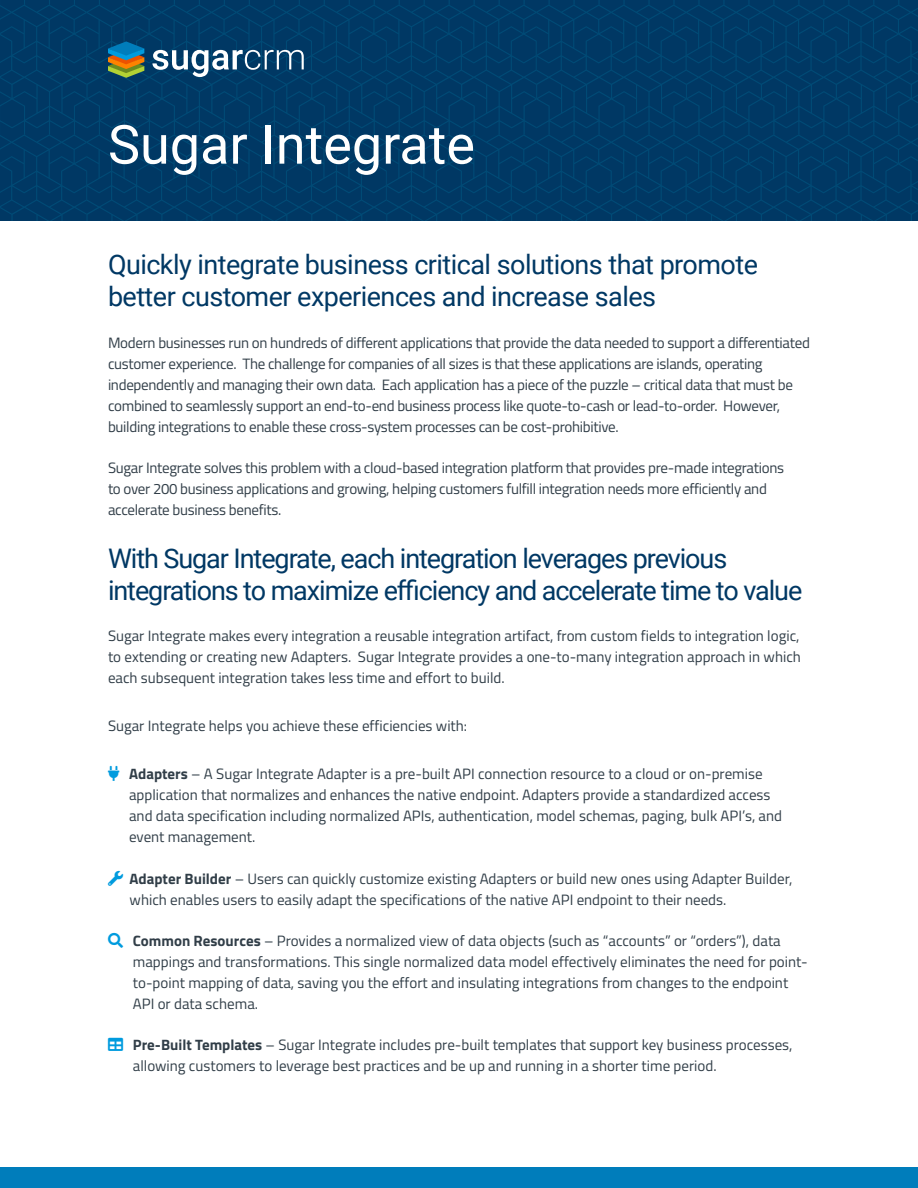
<style>
.page{position:relative;width:918px;height:1188px;background:#fff}
.page>*{position:absolute;margin:0;border:0;box-sizing:border-box;transform-origin:0 0}
.t1{font:54px "Roboto";color:#fff}
.t2{font:27px/32.4px "Roboto";letter-spacing:-.04em;color:#003864}
.t3{font:27px/32.4px "Roboto";letter-spacing:-.02em;color:#003864}
.t4{font:15px/21px "Titillium";color:#313e48}
.t5{font:15px/21px "Titillium";letter-spacing:-.02em;color:#313e48}
.s1{font-weight:700}
</style>
<div class="page">
<div style="left:0;top:1168px;width:918px;height:20px;background:#007dbb"></div>
<svg style="left:0;top:0;width:918px;height:220px;background:#023c67"></svg>
<p class="t1" style="left:108px;top:107px;width:369px">Sugar Integrate</p>
<p class="t3" style="left:108px;top:247px;width:652px">Quickly integrate business critical solutions that promote better customer experiences and increase sales</p>
<p class="t5" style="left:108px;top:331px;width:703px">Modern businesses run on hundreds of different applications that provide the data needed to support a differentiated customer experience. The challenge for companies of all sizes is that these applications are islands, operating independently and managing their own data. Each application has a piece of the puzzle – critical data that must be combined to seamlessly support an end-to-end business process like quote-to-cash or lead-to-order. However, building integrations to enable these cross-system processes can be cost-prohibitive.</p>
<p class="t5" style="left:108px;top:456px;width:678px">Sugar Integrate solves this problem with a cloud-based integration platform that provides pre-made integrations to over 200 business applications and growing, helping customers fulfill integration needs more efficiently and accelerate business benefits.</p>
<p class="t2" style="left:108px;top:541px;width:696px">With Sugar Integrate, each integration leverages previous integrations to maximize efficiency and accelerate time to value</p>
<p class="t4" style="left:108px;top:625px;width:694px;text-align:justify">Sugar Integrate makes every integration a reusable integration artifact, from custom fields to integration logic, to extending or creating new Adapters. Sugar Integrate provides a one-to-many integration approach in which each subsequent integration takes less time and effort to build.</p>
<p class="t4" style="left:108px;top:715px;width:361px">Sugar Integrate helps you achieve these efficiencies with:</p>
<p class="t4" style="left:129px;top:763px;width:655px"><span class="s1">Adapters</span> – A Sugar Integrate Adapter is a pre-built API connection resource to a cloud or on-premise application that normalizes and enhances the native endpoint. Adapters provide a standardized access and data specification including normalized APIs, authentication, model schemas, paging, bulk API’s, and event management.</p>
<p class="t4" style="left:130px;top:867px;width:664px"><span class="s1">Adapter Builder</span> – Users can quickly customize existing Adapters or build new ones using Adapter Builder, which enables users to easily adapt the specifications of the native API endpoint to their needs.</p>
<p class="t4" style="left:133px;top:929px;width:676px"><span class="s1">Common Resources</span> – Provides a normalized view of data objects (such as “accounts” or “orders”), data mappings and transformations. This single normalized data model effectively eliminates the need for point&shy;to-point mapping of data, saving you the effort and insulating integrations from changes to the endpoint API or data schema.</p>
<p class="t4" style="left:133px;top:1034px;width:661px"><span class="s1">Pre-Built Templates</span> – Sugar Integrate includes pre-built templates that support key business processes, allowing customers to leverage best practices and be up and running in a shorter time period.</p>
</div>
